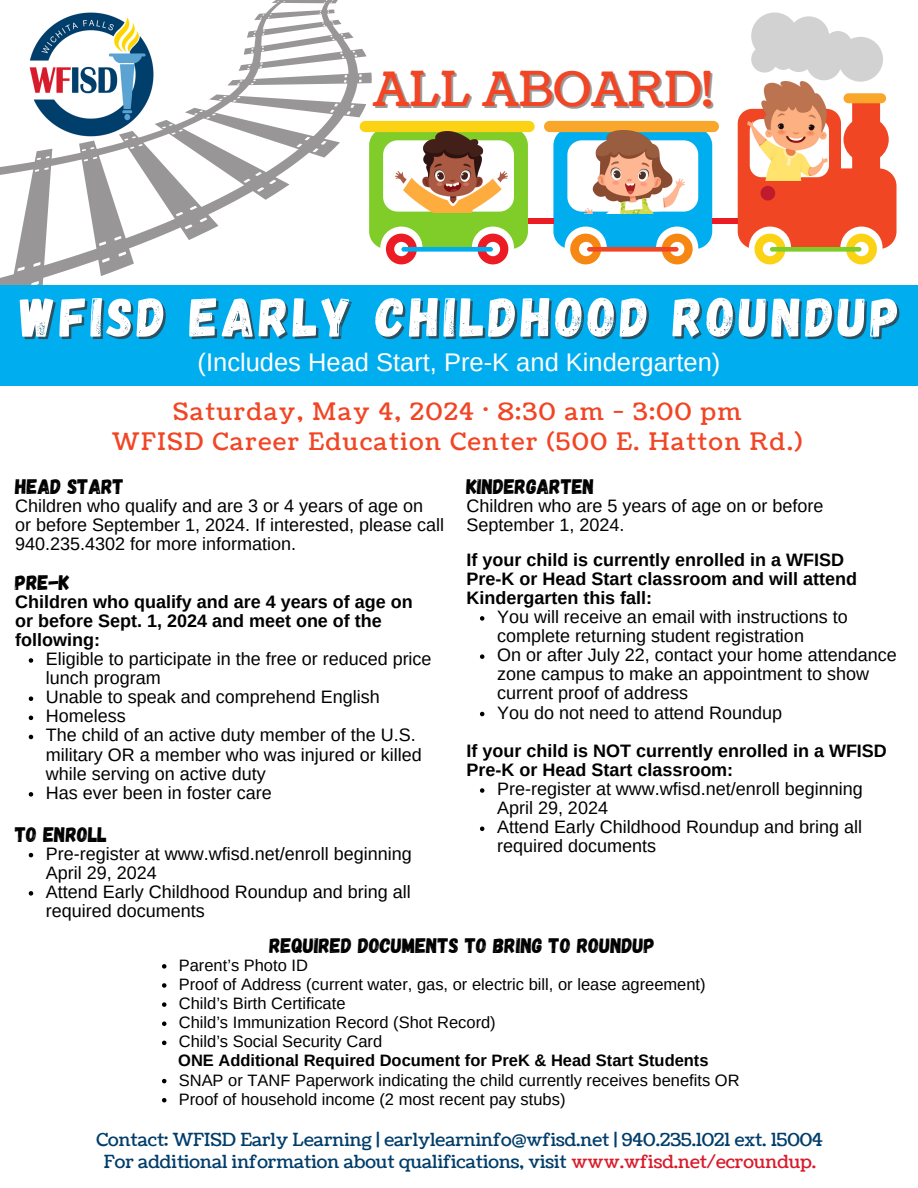
<style>
.page{position:relative;width:918px;height:1188px;background:#fff}
.page>*{position:absolute;margin:0;border:0;box-sizing:border-box;transform-origin:0 0}
.t1{font:55.05px "Gagalin";letter-spacing:.07em;color:#fff}
.t2{font:48px "Coustard";color:#f14524}
.t3{font:25.5px "Arimo";color:#fff}
.t4{font:24px/29.2px "Coustard";letter-spacing:.07em;color:#f14524;text-align:center}
.t5{font:21px "Gagalin";color:#000}
.t6{font:18px/19.2px "Arimo";color:#000}
.t7{font:700 18px/19.2px "Arimo";color:#000}
.t8{font:18px "Coustard";color:#003d6a}
.t9{font:16.5px "Arimo";color:#000}
.t10{font:700 16.5px "Arimo";color:#000}
.s1{color:#d81b2b}
</style>
<div class="page">
<svg style="left:0;top:0;width:390px;height:285px"></svg>
<div style="left:528px;top:218px;width:25px;height:5px;background:#ed1c24"></div>
<div style="left:712px;top:218px;width:26px;height:5px;background:#ed1c24"></div>
<svg style="left:553px;top:132px;width:159px;height:132px"></svg>
<svg style="left:369px;top:132px;width:159px;height:132px"></svg>
<svg style="left:751px;top:13px;width:132px;height:69px"></svg>
<div style="left:587px;top:247px;width:92px;height:5px;background:#f14624;border-radius:2px"></div>
<div style="left:401px;top:247px;width:92px;height:5px;background:#00adef;border-radius:2px"></div>
<div style="left:544px;top:121px;width:175px;height:11px;background:#f9a72b;border-radius:6px"></div>
<div style="left:360px;top:121px;width:175px;height:11px;background:#fcd215;border-radius:6px"></div>
<svg style="left:738px;top:98px;width:159px;height:166px"></svg>
<div style="left:844px;top:93px;width:42px;height:10px;background:#f9a72b;border-radius:5px"></div>
<div style="left:0;top:285px;width:918px;height:101px;background:#00adef"></div>
<img style="left:585px;top:130px;width:100px;height:84px">
<img style="left:396px;top:132px;width:111px;height:81px">
<img style="left:748px;top:81px;width:80px;height:99px">
<img style="left:30px;top:13px;width:124px;height:123px">
<svg style="left:29px;top:658px;width:4px;height:5px"></svg>
<svg style="left:29px;top:696px;width:4px;height:5px"></svg>
<svg style="left:29px;top:716px;width:4px;height:4px"></svg>
<svg style="left:29px;top:735px;width:4px;height:4px"></svg>
<svg style="left:29px;top:792px;width:4px;height:5px"></svg>
<svg style="left:29px;top:853px;width:4px;height:4px"></svg>
<svg style="left:29px;top:891px;width:4px;height:5px"></svg>
<svg style="left:480px;top:616px;width:4px;height:5px"></svg>
<svg style="left:480px;top:654px;width:4px;height:5px"></svg>
<svg style="left:480px;top:712px;width:4px;height:4px"></svg>
<svg style="left:480px;top:788px;width:4px;height:5px"></svg>
<svg style="left:480px;top:827px;width:4px;height:4px"></svg>
<svg style="left:162px;top:964px;width:4px;height:5px"></svg>
<svg style="left:162px;top:983px;width:4px;height:5px"></svg>
<svg style="left:162px;top:1002px;width:4px;height:5px"></svg>
<svg style="left:162px;top:1021px;width:4px;height:5px"></svg>
<svg style="left:162px;top:1041px;width:4px;height:4px"></svg>
<svg style="left:162px;top:1079px;width:4px;height:4px"></svg>
<svg style="left:162px;top:1098px;width:4px;height:4px"></svg>
<p class="t2" style="left:373px;top:57px;width:341px">ALL ABOARD!</p>
<p class="t1" style="left:20px;top:281px;width:881px">WFISD EARLY CHILDHOOD ROUNDUP</p>
<p class="t3" style="left:198px;top:348px;width:524px">(Includes Head Start, Pre-K and Kindergarten)</p>
<h5 class="t4" style="left:112px;top:398px;width:692px">Saturday, May 4, 2024 · 8:30 am - 3:00 pm<br>WFISD Career Education Center (500 E. Hatton Rd.)</h5>
<h1 class="t5" style="left:15px;top:473px;width:110px">HEAD START</h1>
<h3 class="t6" style="left:15px;top:496px;width:409px">Children who qualify and are 3 or 4 years of age on</h3>
<h3 class="t6" style="left:15px;top:515px;width:430px">or before September 1, 2024. If interested, please call<br>940.235.4302 for more information.</h3>
<p class="t5" style="left:15px;top:568px;width:56px">PRE-K</p>
<p class="t7" style="left:15px;top:592px;width:399px">Children who qualify and are 4 years of age on</p>
<p class="t7" style="left:15px;top:611px;width:368px">or before Sept. 1, 2024 and meet one of the following:</p>
<p class="t6" style="left:46px;top:649px;width:387px">Eligible to participate in the free or reduced price</p>
<p class="t6" style="left:46px;top:668px;width:117px">lunch program</p>
<p class="t6" style="left:46px;top:687px;width:336px">Unable to speak and comprehend English</p>
<p class="t6" style="left:46px;top:707px;width:82px">Homeless</p>
<p class="t6" style="left:46px;top:726px;width:377px">The child of an active duty member of the U.S. military OR a member who was injured or killed while serving on active duty</p>
<p class="t6" style="left:46px;top:783px;width:227px">Has ever been in foster care</p>
<p class="t5" style="left:15px;top:820px;width:93px">TO ENROLL</p>
<p class="t6" style="left:46px;top:844px;width:367px">Pre-register at www.wfisd.net/enroll beginning<br>April 29, 2024</p>
<p class="t6" style="left:46px;top:882px;width:367px">Attend Early Childhood Roundup and bring all required documents</p>
<p class="t5" style="left:466px;top:473px;width:129px">KINDERGARTEN</p>
<p class="t6" style="left:466px;top:496px;width:358px">Children who are 5 years of age on or before<br>September 1, 2024.</p>
<h4 class="t7" style="left:466px;top:550px;width:392px">If your child is currently enrolled in a WFISD<br>Pre-K or Head Start classroom and will attend<br>Kindergarten this fall:</h4>
<p class="t6" style="left:497px;top:607px;width:352px">You will receive an email with instructions to complete returning student registration</p>
<p class="t6" style="left:497px;top:645px;width:401px">On or after July 22, contact your home attendance zone campus to make an appointment to show current proof of address</p>
<p class="t6" style="left:497px;top:703px;width:287px">You do not need to attend Roundup</p>
<p class="t7" style="left:466px;top:741px;width:422px">If your child is NOT currently enrolled in a WFISD<br>Pre-K or Head Start classroom:</p>
<h5 class="t6" style="left:497px;top:779px;width:367px">Pre-register at www.wfisd.net/enroll beginning<br>April 29, 2024</h5>
<p class="t6" style="left:497px;top:817px;width:367px">Attend Early Childhood Roundup and bring all required documents</p>
<p class="t5" style="left:269px;top:932px;width:387px">REQUIRED DOCUMENTS TO BRING TO ROUNDUP</p>
<p class="t9" style="left:179px;top:956px;width:131px">Parent’s Photo ID</p>
<h5 class="t9" style="left:179px;top:975px;width:528px">Proof of Address (current water, gas, or electric bill, or lease agreement)</h5>
<p class="t9" style="left:179px;top:994px;width:168px">Child’s Birth Certificate</p>
<p class="t9" style="left:179px;top:1013px;width:319px">Child’s Immunization Record (Shot Record)</p>
<h4 class="t9" style="left:179px;top:1032px;width:205px">Child’s Social Security Card</h4>
<p class="t10" style="left:178px;top:1052px;width:532px">ONE Additional Required Document for PreK &amp; Head Start Students</p>
<p class="t9" style="left:179px;top:1071px;width:562px">SNAP or TANF Paperwork indicating the child currently receives benefits OR</p>
<p class="t9" style="left:179px;top:1090px;width:388px">Proof of household income (2 most recent pay stubs)</p>
<p class="t8" style="left:97px;top:1128px;width:728px">Contact: WFISD Early Learning | earlylearninfo@wfisd.net | 940.235.1021 ext. 15004</p>
<p class="t8" style="left:104px;top:1149px;width:714px">For additional information about qualifications, visit <span class="s1">www.wfisd.net/ecroundup.</span></p>
</div>
